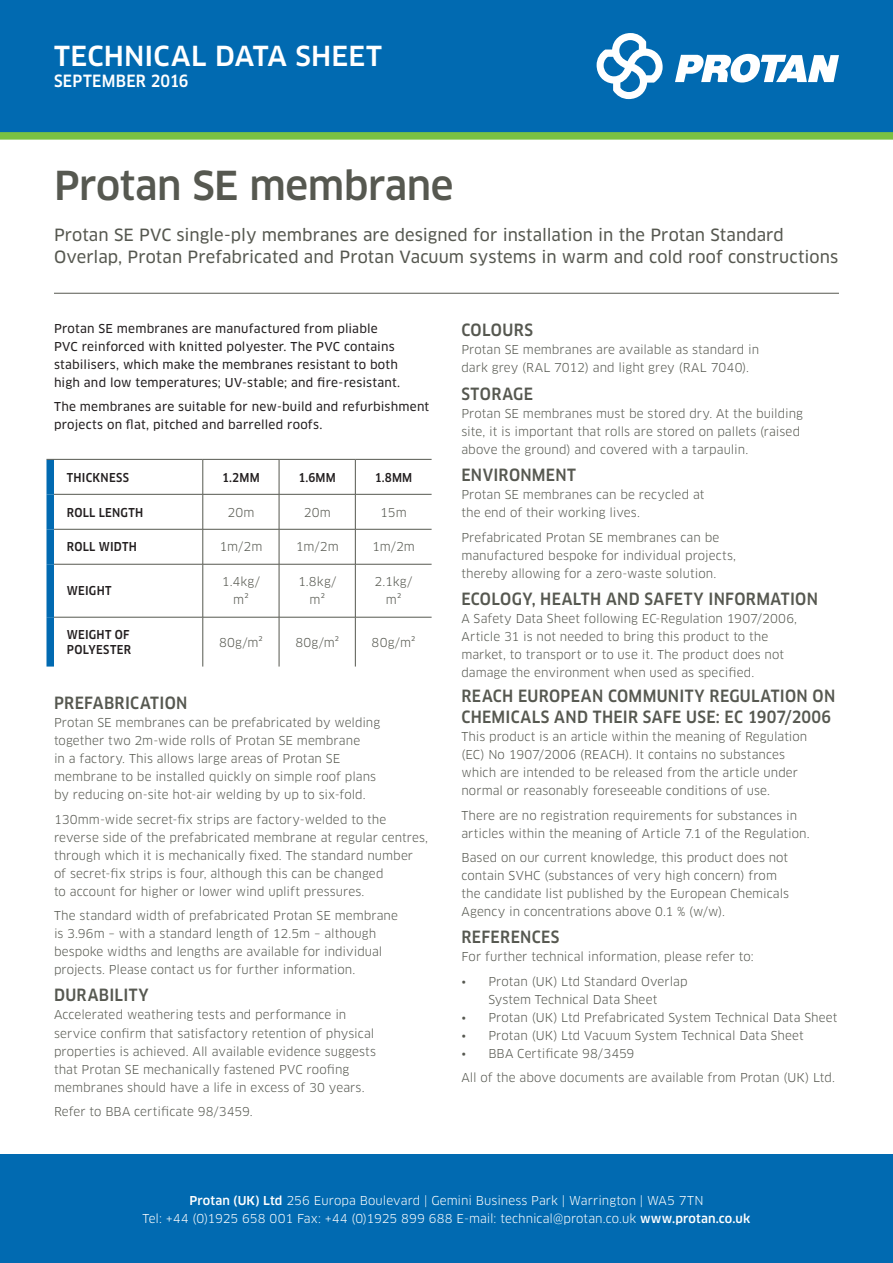
<style>
.page{position:relative;width:893px;height:1263px;background:#fff}
.page>*{position:absolute;margin:0;border:0;box-sizing:border-box;transform-origin:0 0}
.t1{font:500 39px "Clan OT";letter-spacing:-.015em;color:#565850}
.t2{font:500 27px "Clan OT";letter-spacing:.005em;color:#fff}
.t3{font:500 16.5px/21px "Clan OT Narr";letter-spacing:.02em;color:#565850}
.t4{font:16.5px/22.5px "Clan OT News";letter-spacing:.005em;color:#565850}
.t5{font:500 16.5px "Clan OT Narr";letter-spacing:.015em;color:#fff}
.t6{font:12px/18px "Clan OT";letter-spacing:.005em;color:#565850}
.t7{font:12px/18px "Clan OT News";letter-spacing:.015em;color:#231f20}
.t8{font:12px/18px "Clan OT";letter-spacing:.005em;color:#fff;text-align:center}
.t9{font:500 12px/14.4px "Clan OT Narr";letter-spacing:.025em;color:#231f20}
.s1{font-weight:500}
</style>
<div class="page">
<div style="left:0;top:1155px;width:893px;height:108px;background:#016ab1"></div>
<div style="left:0;top:0;width:893px;height:132px;background:#016ab1"></div>
<svg style="left:597px;top:33px;width:66px;height:66px"></svg>
<svg style="left:675px;top:54px;width:164px;height:29px"></svg>
<div style="left:0;top:132px;width:893px;height:8px;background:#7ac142"></div>
<hr style="left:54px;top:293px;width:785px;height:1px;background:#565850">
<div style="left:46px;top:460px;width:8px;height:34px;background:#016ab1"></div>
<div style="left:46px;top:494px;width:8px;height:35px;background:#016ab1"></div>
<div style="left:46px;top:529px;width:8px;height:35px;background:#016ab1"></div>
<div style="left:46px;top:564px;width:8px;height:53px;background:#016ab1"></div>
<div style="left:46px;top:617px;width:8px;height:49px;background:#016ab1"></div>
<hr style="left:54px;top:529px;width:149px;height:1px;background:#565850">
<hr style="left:54px;top:564px;width:149px;height:1px;background:#565850">
<hr style="left:54px;top:617px;width:149px;height:1px;background:#565850">
<hr style="left:46px;top:459px;width:157px;height:1px;background:#565850">
<hr style="left:203px;top:459px;width:76px;height:1px;background:#565850">
<hr style="left:279px;top:459px;width:76px;height:1px;background:#565850">
<hr style="left:355px;top:459px;width:77px;height:1px;background:#565850">
<hr style="left:203px;top:460px;width:1px;height:34px;background:#565850">
<hr style="left:279px;top:460px;width:1px;height:34px;background:#565850">
<hr style="left:355px;top:460px;width:1px;height:34px;background:#565850">
<hr style="left:203px;top:494px;width:1px;height:35px;background:#565850">
<hr style="left:279px;top:494px;width:1px;height:35px;background:#565850">
<hr style="left:355px;top:494px;width:1px;height:35px;background:#565850">
<hr style="left:203px;top:529px;width:76px;height:1px;background:#565850">
<hr style="left:203px;top:529px;width:1px;height:35px;background:#565850">
<hr style="left:279px;top:529px;width:76px;height:1px;background:#565850">
<hr style="left:279px;top:529px;width:1px;height:35px;background:#565850">
<hr style="left:355px;top:529px;width:77px;height:1px;background:#565850">
<hr style="left:355px;top:529px;width:1px;height:35px;background:#565850">
<hr style="left:203px;top:564px;width:76px;height:1px;background:#565850">
<hr style="left:203px;top:564px;width:1px;height:53px;background:#565850">
<hr style="left:279px;top:564px;width:76px;height:1px;background:#565850">
<hr style="left:279px;top:564px;width:1px;height:53px;background:#565850">
<hr style="left:355px;top:564px;width:77px;height:1px;background:#565850">
<hr style="left:355px;top:564px;width:1px;height:53px;background:#565850">
<hr style="left:203px;top:617px;width:76px;height:1px;background:#565850">
<hr style="left:203px;top:617px;width:1px;height:49px;background:#565850">
<hr style="left:279px;top:617px;width:76px;height:1px;background:#565850">
<hr style="left:279px;top:617px;width:1px;height:49px;background:#565850">
<hr style="left:355px;top:617px;width:77px;height:1px;background:#565850">
<hr style="left:355px;top:617px;width:1px;height:49px;background:#565850">
<hr style="left:54px;top:494px;width:149px;height:1px;background:#565850">
<hr style="left:203px;top:494px;width:76px;height:1px;background:#565850">
<hr style="left:279px;top:494px;width:76px;height:1px;background:#565850">
<hr style="left:355px;top:494px;width:77px;height:1px;background:#565850">
<h2 class="t2" style="left:54px;top:40px;width:330px">TECHNICAL DATA SHEET</h2>
<h3 class="t5" style="left:54px;top:72px;width:136px">SEPTEMBER 2016</h3>
<h1 class="t1" style="left:54px;top:163px;width:401px">Protan SE membrane</h1>
<h3 class="t4" style="left:54px;top:223px;width:786px">Protan SE PVC single-ply membranes are designed for installation in the Protan Standard<br>Overlap, Protan Prefabricated and Protan Vacuum systems in warm and cold roof constructions</h3>
<p class="t7" style="left:54px;top:319px;width:348px">Protan SE membranes are manufactured from pliable PVC reinforced with knitted polyester. The PVC contains stabilisers, which make the membranes resistant to both high and low temperatures; UV-stable; and fire-resistant.</p>
<p class="t7" style="left:54px;top:398px;width:377px">The membranes are suitable for new-build and refurbishment projects on flat, pitched and barrelled roofs.</p>
<p class="t9" style="left:67px;top:470px;width:64px">THICKNESS</p>
<p class="t9" style="left:222px;top:470px;width:39px">1.2MM</p>
<p class="t9" style="left:298px;top:470px;width:39px">1.6MM</p>
<p class="t9" style="left:375px;top:470px;width:39px">1.8MM</p>
<p class="t9" style="left:67px;top:505px;width:78px">ROLL LENGTH</p>
<p class="t6" style="left:227px;top:503px;width:28px">20m</p>
<p class="t6" style="left:304px;top:503px;width:28px">20m</p>
<p class="t6" style="left:380px;top:503px;width:28px">15m</p>
<p class="t9" style="left:67px;top:540px;width:72px">ROLL WIDTH</p>
<p class="t6" style="left:220px;top:538px;width:44px">1m/2m</p>
<p class="t6" style="left:296px;top:538px;width:44px">1m/2m</p>
<p class="t6" style="left:372px;top:538px;width:44px">1m/2m</p>
<p class="t9" style="left:67px;top:584px;width:46px">WEIGHT</p>
<p class="t6" style="left:222px;top:573px;width:40px;text-align:center">1.4kg/ m²</p>
<p class="t6" style="left:298px;top:573px;width:40px;text-align:center">1.8kg/ m²</p>
<p class="t6" style="left:375px;top:573px;width:39px;text-align:center">2.1kg/ m²</p>
<p class="t9" style="left:67px;top:628px;width:66px">WEIGHT OF<br>POLYESTER</p>
<p class="t6" style="left:219px;top:633px;width:45px">80g/m²</p>
<p class="t6" style="left:295px;top:633px;width:45px">80g/m²</p>
<p class="t6" style="left:372px;top:633px;width:45px">80g/m²</p>
<h3 class="t3" style="left:54px;top:693px;width:135px">PREFABRICATION</h3>
<p class="t6" style="left:54px;top:714px;width:328px">Protan SE membranes can be prefabricated by welding together two 2m-wide rolls of Protan SE membrane<br>in a factory. This allows large areas of Protan SE membrane to be installed quickly on simple roof plans by reducing on-site hot-air welding by up to six-fold.</p>
<p class="t6" style="left:54px;top:810px;width:376px">130mm-wide secret-fix strips are factory-welded to the reverse side of the prefabricated membrane at regular centres, through which it is mechanically fixed. The standard number of secret-fix strips is four, although this can be changed<br>to account for higher or lower wind uplift pressures.</p>
<p class="t6" style="left:54px;top:907px;width:346px">The standard width of prefabricated Protan SE membrane is 3.96m – with a standard length of 12.5m – although bespoke widths and lengths are available for individual projects. Please contact us for further information.</p>
<h3 class="t3" style="left:54px;top:985px;width:96px">DURABILITY</h3>
<p class="t6" style="left:54px;top:1006px;width:324px">Accelerated weathering tests and performance in service confirm that satisfactory retention of physical properties is achieved. All available evidence suggests that Protan SE mechanically fastened PVC roofing membranes should have a life in excess of 30 years.</p>
<p class="t6" style="left:54px;top:1102px;width:200px">Refer to BBA certificate 98/3459.</p>
<h3 class="t3" style="left:461px;top:320px;width:73px">COLOURS</h3>
<p class="t6" style="left:461px;top:341px;width:299px">Protan SE membranes are available as standard in dark grey (RAL 7012) and light grey (RAL 7040).</p>
<h3 class="t3" style="left:461px;top:383px;width:73px">STORAGE</h3>
<p class="t6" style="left:461px;top:404px;width:343px">Protan SE membranes must be stored dry. At the building site, it is important that rolls are stored on pallets (raised above the ground) and covered with a tarpaulin.</p>
<h3 class="t3" style="left:461px;top:465px;width:116px">ENVIRONMENT</h3>
<p class="t6" style="left:461px;top:486px;width:245px">Protan SE membranes can be recycled at the end of their working lives.</p>
<p class="t6" style="left:461px;top:528px;width:276px">Prefabricated Protan SE membranes can be manufactured bespoke for individual projects, thereby allowing for a zero-waste solution.</p>
<h3 class="t3" style="left:461px;top:588px;width:358px">ECOLOGY, HEALTH AND SAFETY INFORMATION</h3>
<p class="t6" style="left:461px;top:609px;width:337px">A Safety Data Sheet following EC-Regulation 1907/2006, Article 31 is not needed to bring this product to the market, to transport or to use it. The product does not damage the environment when used as specified.</p>
<h3 class="t3" style="left:461px;top:686px;width:375px">REACH EUROPEAN COMMUNITY REGULATION ON<br>CHEMICALS AND THEIR SAFE USE: EC 1907/2006</h3>
<p class="t6" style="left:461px;top:728px;width:347px">This product is an article within the meaning of Regulation (EC) No 1907/2006 (REACH). It contains no substances which are intended to be released from the article under normal or reasonably foreseeable conditions of use.</p>
<p class="t6" style="left:461px;top:806px;width:350px">There are no registration requirements for substances in articles within the meaning of Article 7.1 of the Regulation.</p>
<p class="t6" style="left:461px;top:848px;width:329px">Based on our current knowledge, this product does not contain SVHC (substances of very high concern) from the candidate list published by the European Chemicals Agency in concentrations above 0.1 % (w/w).</p>
<h3 class="t3" style="left:461px;top:927px;width:99px">REFERENCES</h3>
<p class="t6" style="left:461px;top:948px;width:294px">For further technical information, please refer to:</p>
<p class="t6" style="left:461px;top:972px;width:228px;text-align:center">• Protan (UK) Ltd Standard Overlap<br>System Technical Data Sheet</p>
<p class="t6" style="left:461px;top:1008px;width:378px">• Protan (UK) Ltd Prefabricated System Technical Data Sheet</p>
<p class="t6" style="left:461px;top:1026px;width:344px">• Protan (UK) Ltd Vacuum System Technical Data Sheet</p>
<p class="t6" style="left:461px;top:1041px;width:375px;line-height:24.3px">• BBA Certificate 98/3459<br>All of the above documents are available from Protan (UK) Ltd.</p>
<p class="t8" style="left:143px;top:1191px;width:609px"><span class="s1">Protan (UK) Ltd</span> 256 Europa Boulevard | Gemini Business Park | Warrington | WA5 7TN<br>Tel: +44 (0)1925 658 001 Fax: +44 (0)1925 899 688 E-mail: technical@protan.co.uk <span class="s1">www.protan.co.uk</span></p>
</div>
